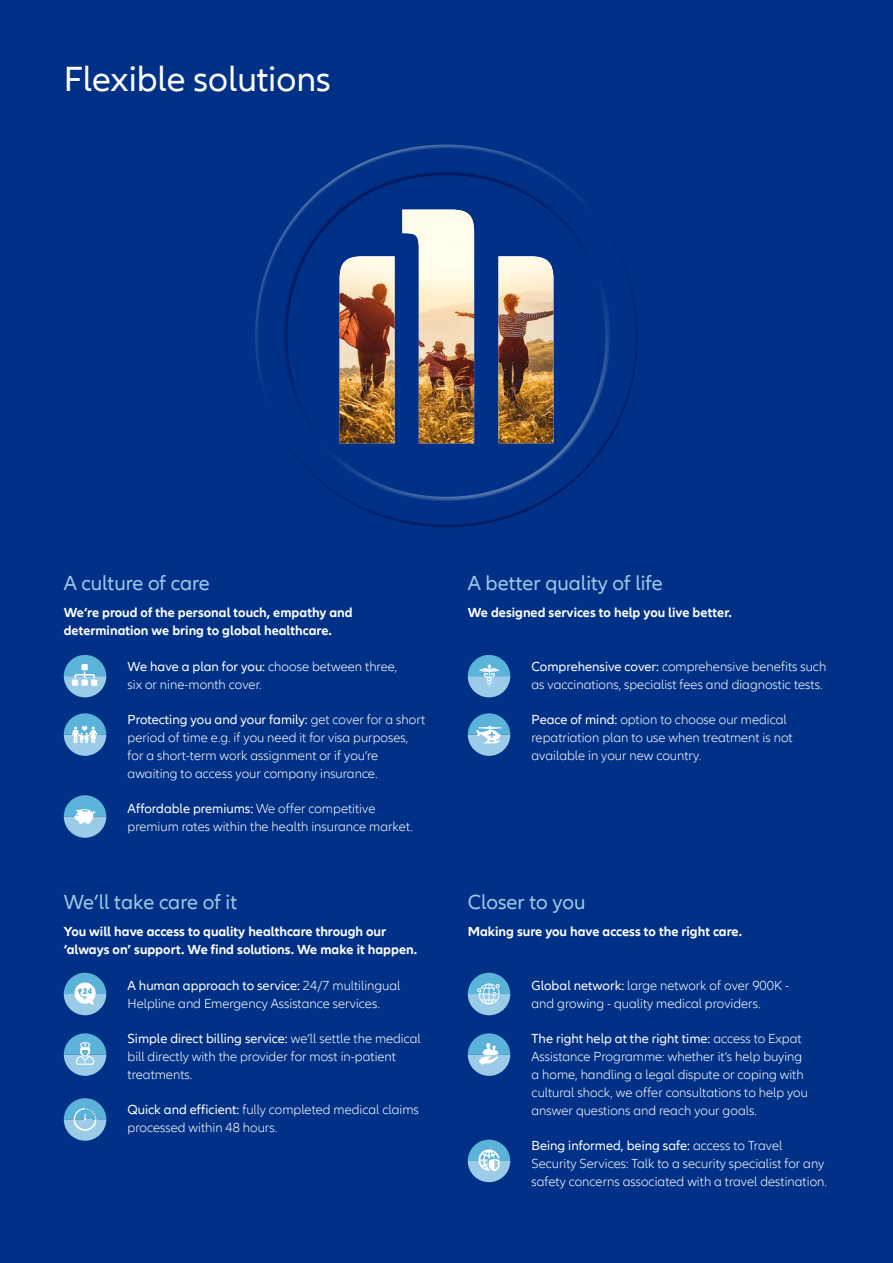
<style>
.page{position:relative;width:893px;height:1263px;background:#003186}
.page>*{position:absolute;margin:0;border:0;box-sizing:border-box;transform-origin:0 0}
.t1{font:36px "Allianz Neo";color:#fff}
.t2{font:21px "Allianz Neo";color:#9bcbe6}
.t3{font:300 13.5px/18px "Allianz Neo";color:#fff}
.t4{font:700 13.5px/18px "Allianz Neo";color:#fff}
.s1{font-weight:400}
</style>
<div class="page">
<svg style="left:64px;top:1098px;width:42px;height:43px"></svg>
<svg style="left:468px;top:973px;width:42px;height:42px"></svg>
<svg style="left:468px;top:1033px;width:42px;height:43px"></svg>
<svg style="left:64px;top:973px;width:42px;height:42px"></svg>
<svg style="left:468px;top:1140px;width:42px;height:42px"></svg>
<svg style="left:64px;top:795px;width:42px;height:43px"></svg>
<svg style="left:64px;top:1033px;width:42px;height:43px"></svg>
<div style="left:253px;top:142px;width:361px;height:359px;background:#fff;opacity:.4"></div>
<div style="left:264px;top:171px;width:374px;height:357px;background:#003186;opacity:.6"></div>
<svg style="left:468px;top:655px;width:42px;height:42px"></svg>
<svg style="left:64px;top:655px;width:42px;height:42px"></svg>
<svg style="left:64px;top:713px;width:42px;height:43px"></svg>
<svg style="left:468px;top:713px;width:42px;height:43px"></svg>
<p class="t1" style="left:64px;top:59px;width:268px">Flexible solutions</p>
<p class="t2" style="left:64px;top:571px;width:148px">A culture of care</p>
<p class="t4" style="left:64px;top:603px;width:290px">We’re proud of the personal touch, empathy and determination we bring to global healthcare.</p>
<p class="t3" style="left:128px;top:657px;width:271px"><span class="s1">We have a plan for you:</span> choose between three, six or nine-month cover.</p>
<p class="t3" style="left:128px;top:710px;width:299px"><span class="s1">Protecting you and your family:</span> get cover for a short period of time e.g. if you need it for visa purposes, for a short-term work assignment or if you’re awaiting to access your company insurance.</p>
<p class="t3" style="left:128px;top:799px;width:287px"><span class="s1">Affordable premiums:</span> We offer competitive premium rates within the health insurance market.</p>
<p class="t2" style="left:64px;top:890px;width:175px">We’ll take care of it</p>
<p class="t4" style="left:64px;top:922px;width:355px">You will have access to quality healthcare through our ‘always on’ support. We find solutions. We make it happen.</p>
<p class="t3" style="left:128px;top:976px;width:274px"><span class="s1">A human approach to service:</span> 24/7 multilingual<br>Helpline and Emergency Assistance services.</p>
<p class="t3" style="left:128px;top:1029px;width:295px"><span class="s1">Simple direct billing service:</span> we’ll settle the medical bill directly with the provider for most in-patient treatments.</p>
<p class="t3" style="left:128px;top:1100px;width:293px"><span class="s1">Quick and efficient:</span> fully completed medical claims processed within 48 hours.</p>
<p class="t2" style="left:468px;top:571px;width:197px">A better quality of life</p>
<p class="t4" style="left:468px;top:603px;width:266px">We designed services to help you live better.</p>
<p class="t3" style="left:531px;top:657px;width:296px"><span class="s1">Comprehensive cover:</span> comprehensive benefits such as vaccinations, specialist fees and diagnostic tests.</p>
<p class="t3" style="left:531px;top:710px;width:263px"><span class="s1">Peace of mind:</span> option to choose our medical repatriation plan to use when treatment is not available in your new country.</p>
<p class="t2" style="left:468px;top:890px;width:119px">Closer to you</p>
<p class="t4" style="left:468px;top:922px;width:276px">Making sure you have access to the right care.</p>
<p class="t3" style="left:531px;top:976px;width:259px"><span class="s1">Global network:</span> large network of over 900K - and growing - quality medical providers.</p>
<p class="t3" style="left:531px;top:1029px;width:278px"><span class="s1">The right help at the right time:</span> access to Expat Assistance Programme: whether it’s help buying a home, handling a legal dispute or coping with cultural shock, we offer consultations to help you answer questions and reach your goals.</p>
<p class="t3" style="left:531px;top:1136px;width:297px"><span class="s1">Being informed, being safe:</span> access to Travel<br>Security Services: Talk to a security specialist for any safety concerns associated with a travel destination.</p>
</div>
